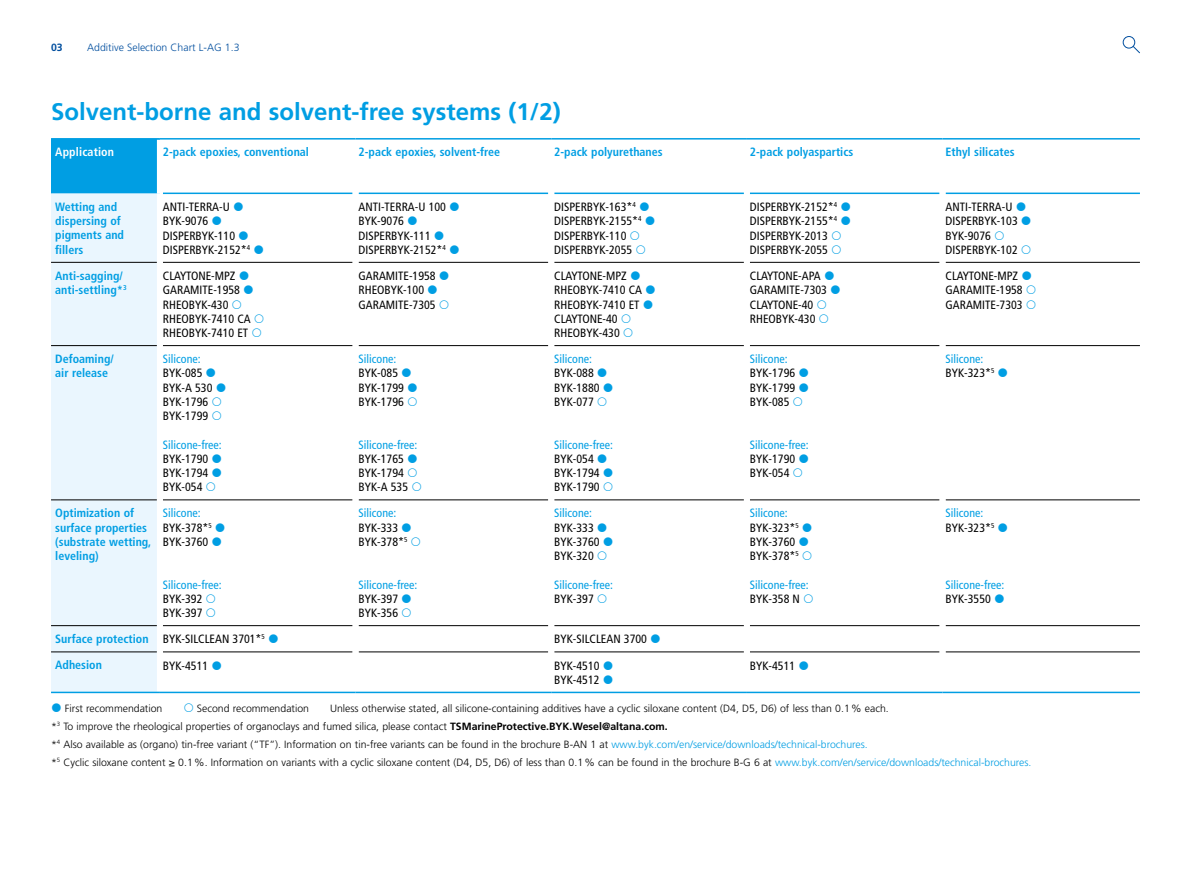
<style>
.page{position:relative;width:1191px;height:893px;background:#fff}
.page>*{position:absolute;margin:0;border:0;box-sizing:border-box;transform-origin:0 0}
.t1{font:700 24px "Frutiger LT Pro";color:#009ee3}
.t2{font:condensed 12px/14.2px "Frutiger LT Pro";color:#000}
.t3{font:700 condensed 12px/14.2px "Frutiger LT Pro";color:#009ee3}
.t4{font:condensed 12px/14.2px "Frutiger LT Pro";color:#009ee3}
.t5{font:700 condensed 12px "Frutiger LT Pro";letter-spacing:.01em;color:#fff}
.t6{font:300 10.5px/18px "Frutiger LT Pro";color:#000}
.t7{font:300 10.5px "Frutiger LT Pro";color:#004e9e}
.t8{font:700 10.5px "Frutiger LT Pro";color:#004e9e}
.s1{color:#000}
.s2{color:#009ee3}
.s3{font-weight:400;color:#000}
.s4{font-weight:700}
</style>
<div class="page">
<div style="left:51px;top:139px;width:109px;height:54px;background:#009ee3"></div>
<div style="left:51px;top:193px;width:106px;height:499px;background:#eaf6fe"></div>
<hr style="left:51px;top:262px;width:106px;height:1px;background:#000">
<hr style="left:163px;top:262px;width:189px;height:1px;background:#000">
<hr style="left:358px;top:262px;width:190px;height:1px;background:#000">
<hr style="left:554px;top:262px;width:190px;height:1px;background:#000">
<hr style="left:750px;top:262px;width:189px;height:1px;background:#000">
<hr style="left:945px;top:262px;width:195px;height:1px;background:#000">
<hr style="left:51px;top:345px;width:106px;height:1px;background:#000">
<hr style="left:163px;top:345px;width:189px;height:1px;background:#000">
<hr style="left:358px;top:345px;width:190px;height:1px;background:#000">
<hr style="left:554px;top:345px;width:190px;height:1px;background:#000">
<hr style="left:750px;top:345px;width:189px;height:1px;background:#000">
<hr style="left:945px;top:345px;width:195px;height:1px;background:#000">
<hr style="left:51px;top:500px;width:106px;height:1px;background:#000">
<hr style="left:163px;top:500px;width:189px;height:1px;background:#000">
<hr style="left:358px;top:500px;width:190px;height:1px;background:#000">
<hr style="left:554px;top:500px;width:190px;height:1px;background:#000">
<hr style="left:750px;top:500px;width:189px;height:1px;background:#000">
<hr style="left:945px;top:500px;width:195px;height:1px;background:#000">
<hr style="left:51px;top:625px;width:106px;height:1px;background:#000">
<hr style="left:163px;top:625px;width:189px;height:1px;background:#000">
<hr style="left:358px;top:625px;width:190px;height:1px;background:#000">
<hr style="left:554px;top:625px;width:190px;height:1px;background:#000">
<hr style="left:750px;top:625px;width:189px;height:1px;background:#000">
<hr style="left:945px;top:625px;width:195px;height:1px;background:#000">
<hr style="left:51px;top:652px;width:106px;height:1px;background:#000">
<hr style="left:163px;top:652px;width:189px;height:1px;background:#000">
<hr style="left:358px;top:652px;width:190px;height:1px;background:#000">
<hr style="left:554px;top:652px;width:190px;height:1px;background:#000">
<hr style="left:750px;top:652px;width:189px;height:1px;background:#000">
<hr style="left:945px;top:652px;width:195px;height:1px;background:#000">
<hr style="left:163px;top:193px;width:189px;height:1px;background:#009ee3">
<hr style="left:358px;top:193px;width:190px;height:1px;background:#009ee3">
<hr style="left:554px;top:193px;width:190px;height:1px;background:#009ee3">
<hr style="left:750px;top:193px;width:189px;height:1px;background:#009ee3">
<hr style="left:945px;top:193px;width:195px;height:1px;background:#009ee3">
<div style="left:157px;top:140px;width:6px;height:53px;background:#fff"></div>
<hr style="left:51px;top:138px;width:109px;height:2px;background:#009ee3">
<hr style="left:160px;top:138px;width:195px;height:2px;background:#009ee3">
<hr style="left:355px;top:138px;width:196px;height:2px;background:#009ee3">
<hr style="left:551px;top:138px;width:196px;height:2px;background:#009ee3">
<hr style="left:747px;top:138px;width:195px;height:2px;background:#009ee3">
<hr style="left:942px;top:138px;width:198px;height:2px;background:#009ee3">
<hr style="left:51px;top:692px;width:109px;height:1px;background:#009ee3">
<hr style="left:160px;top:692px;width:195px;height:1px;background:#009ee3">
<hr style="left:355px;top:692px;width:196px;height:1px;background:#009ee3">
<hr style="left:551px;top:692px;width:196px;height:1px;background:#009ee3">
<hr style="left:747px;top:692px;width:195px;height:1px;background:#009ee3">
<hr style="left:942px;top:692px;width:198px;height:1px;background:#009ee3">
<svg style="left:1132px;top:45px;width:8px;height:9px"></svg>
<div style="left:1122px;top:36px;width:13px;height:12px;border:1px solid #004e9e;border-radius:50%"></div>
<p class="t8" style="left:51px;top:41px;width:13px">03</p>
<p class="t7" style="left:87px;top:41px;width:154px">Additive Selection Chart L-AG 1.3</p>
<h1 class="t1" style="left:51px;top:97px;width:511px">Solvent-borne and solvent-free systems (1/2)</h1>
<p class="t5" style="left:55px;top:145px;width:60px">Application</p>
<p class="t3" style="left:163px;top:145px;width:148px">2-pack epoxies, conventional</p>
<p class="t3" style="left:358px;top:145px;width:143px">2-pack epoxies, solvent-free</p>
<p class="t3" style="left:554px;top:145px;width:110px">2-pack polyurethanes</p>
<p class="t3" style="left:750px;top:145px;width:105px">2-pack polyaspartics</p>
<p class="t3" style="left:945px;top:145px;width:71px">Ethyl silicates</p>
<p class="t3" style="left:55px;top:200px;width:70px">Wetting and dispersing of pigments and fillers</p>
<p class="t2" style="left:163px;top:200px;width:89px">ANTI-TERRA-U<br>BYK-9076<br>DISPERBYK-110<br>DISPERBYK-2152*<sup>4</sup></p>
<p class="t2" style="left:358px;top:200px;width:89px">ANTI-TERRA-U 100<br>BYK-9076<br>DISPERBYK-111<br>DISPERBYK-2152*<sup>4</sup></p>
<p class="t2" style="left:554px;top:200px;width:89px">DISPERBYK-163*<sup>4<br></sup>DISPERBYK-2155*<sup>4<br></sup>DISPERBYK-110<br>DISPERBYK-2055</p>
<p class="t2" style="left:750px;top:200px;width:89px">DISPERBYK-2152*<sup>4<br></sup>DISPERBYK-2155*<sup>4<br></sup>DISPERBYK-2013<br>DISPERBYK-2055</p>
<p class="t2" style="left:945px;top:200px;width:74px">ANTI-TERRA-U<br>DISPERBYK-103<br>BYK-9076<br>DISPERBYK-102</p>
<p class="t3" style="left:55px;top:269px;width:73px">Anti-sagging/ anti-settling*<sup>3</sup></p>
<p class="t2" style="left:163px;top:269px;width:89px">CLAYTONE-MPZ<br>GARAMITE-1958<br>RHEOBYK-430<br>RHEOBYK-7410 CA<br>RHEOBYK-7410 ET</p>
<p class="t2" style="left:358px;top:269px;width:79px">GARAMITE-1958<br>RHEOBYK-100<br>GARAMITE-7305</p>
<p class="t2" style="left:554px;top:269px;width:89px">CLAYTONE-MPZ<br>RHEOBYK-7410 CA<br>RHEOBYK-7410 ET<br>CLAYTONE-40<br>RHEOBYK-430</p>
<p class="t2" style="left:750px;top:269px;width:79px">CLAYTONE-APA<br>GARAMITE-7303<br>CLAYTONE-40<br>RHEOBYK-430</p>
<p class="t2" style="left:945px;top:269px;width:79px">CLAYTONE-MPZ<br>GARAMITE-1958<br>GARAMITE-7303</p>
<p class="t3" style="left:55px;top:352px;width:60px">Defoaming/ air release</p>
<p class="t4" style="left:163px;top:352px;width:39px">Silicone:</p>
<p class="t4" style="left:358px;top:352px;width:39px">Silicone:</p>
<p class="t2" style="left:358px;top:366px;width:47px">BYK-085<br>BYK-1799<br>BYK-1796</p>
<p class="t4" style="left:358px;top:437px;width:60px">Silicone-free:</p>
<p class="t2" style="left:358px;top:452px;width:51px">BYK-1765<br>BYK-1794<br>BYK-A 535</p>
<p class="t4" style="left:554px;top:352px;width:39px">Silicone:</p>
<p class="t2" style="left:554px;top:366px;width:47px">BYK-088<br>BYK-1880<br>BYK-077</p>
<p class="t4" style="left:554px;top:437px;width:60px">Silicone-free:</p>
<p class="t2" style="left:554px;top:452px;width:47px">BYK-054<br>BYK-1794<br>BYK-1790</p>
<p class="t4" style="left:750px;top:352px;width:39px">Silicone:</p>
<p class="t2" style="left:750px;top:366px;width:47px;text-align:justify">BYK-1796<br>BYK-1799<br>BYK-085</p>
<p class="t4" style="left:750px;top:437px;width:60px">Silicone-free:</p>
<p class="t2" style="left:750px;top:452px;width:47px">BYK-1790<br>BYK-054</p>
<p class="t4" style="left:945px;top:352px;width:50px">Silicone:<br><span class="s1">BYK-323*</span><sup>5</sup></p>
<p class="t2" style="left:163px;top:366px;width:51px">BYK-085<br>BYK-A 530<br>BYK-1796<br>BYK-1799</p>
<p class="t4" style="left:163px;top:437px;width:60px">Silicone-free:</p>
<p class="t2" style="left:163px;top:452px;width:47px;text-align:justify">BYK-1790<br>BYK-1794<br>BYK-054</p>
<p class="t3" style="left:55px;top:506px;width:98px">Optimization of surface properties (substrate wetting, leveling)</p>
<p class="t2" style="left:163px;top:506px;width:50px"><span class="s2">Silicone:<br></span>BYK-378*<sup>5<br></sup>BYK-3760</p>
<p class="t4" style="left:163px;top:577px;width:60px">Silicone-free:</p>
<p class="t2" style="left:163px;top:592px;width:41px">BYK-392<br>BYK-397</p>
<p class="t4" style="left:358px;top:506px;width:39px">Silicone:</p>
<p class="t2" style="left:358px;top:520px;width:50px">BYK-333<br>BYK-378*<sup>5</sup></p>
<p class="t4" style="left:358px;top:577px;width:60px">Silicone-free:</p>
<p class="t2" style="left:358px;top:592px;width:41px">BYK-397<br>BYK-356</p>
<p class="t4" style="left:554px;top:506px;width:39px">Silicone:</p>
<p class="t2" style="left:554px;top:520px;width:47px">BYK-333<br>BYK-3760<br>BYK-320</p>
<p class="t4" style="left:554px;top:577px;width:60px">Silicone-free:</p>
<p class="t2" style="left:554px;top:592px;width:41px">BYK-397</p>
<p class="t2" style="left:750px;top:506px;width:50px"><span class="s2">Silicone:<br></span>BYK-323*<sup>5<br></sup>BYK-3760<br>BYK-378*<sup>5</sup></p>
<p class="t4" style="left:750px;top:577px;width:60px">Silicone-free:</p>
<p class="t2" style="left:750px;top:592px;width:52px">BYK-358 N</p>
<p class="t4" style="left:945px;top:506px;width:50px">Silicone:<br><span class="s1">BYK-323*</span><sup>5</sup></p>
<p class="t4" style="left:945px;top:577px;width:60px">Silicone-free:</p>
<p class="t2" style="left:945px;top:592px;width:47px">BYK-3550</p>
<p class="t3" style="left:55px;top:632px;width:211px">Surface protection <span class="s3">BYK-SILCLEAN 3701*</span><sup>5</sup></p>
<p class="t2" style="left:554px;top:632px;width:94px">BYK-SILCLEAN 3700</p>
<p class="t3" style="left:55px;top:658px;width:48px">Adhesion</p>
<p class="t2" style="left:163px;top:658px;width:47px">BYK-4511</p>
<p class="t2" style="left:554px;top:658px;width:47px">BYK-4510<br>BYK-4512</p>
<p class="t2" style="left:750px;top:658px;width:47px">BYK-4511</p>
<p class="t6" style="left:65px;top:699px;width:99px">First recommendation</p>
<p class="t6" style="left:197px;top:699px;width:114px">Second recommendation</p>
<p class="t6" style="left:51px;top:699px;width:982px;text-indent:279px">Unless otherwise stated, all silicone-containing additives have a cyclic siloxane content (D4, D5, D6) of less than 0.1% each.<br>*<sup>3</sup> To improve the rheological properties of organoclays and fumed silica, please contact <span class="s4">TSMarineProtective.BYK.Wesel@altana.com.<br></span>*<sup>4</sup> Also available as (organo) tin-free variant (“TF”). Information on tin-free variants can be found in the brochure B-AN 1 at <span class="s2">www.byk.com/en/service/downloads/technical-brochures.<br></span>*<sup>5</sup> Cyclic siloxane content ≥ 0.1%. Information on variants with a cyclic siloxane content (D4, D5, D6) of less than 0.1% can be found in the brochure B-G 6 at <span class="s2">www.byk.com/en/service/downloads/technical-brochures.</span></p>
</div>
